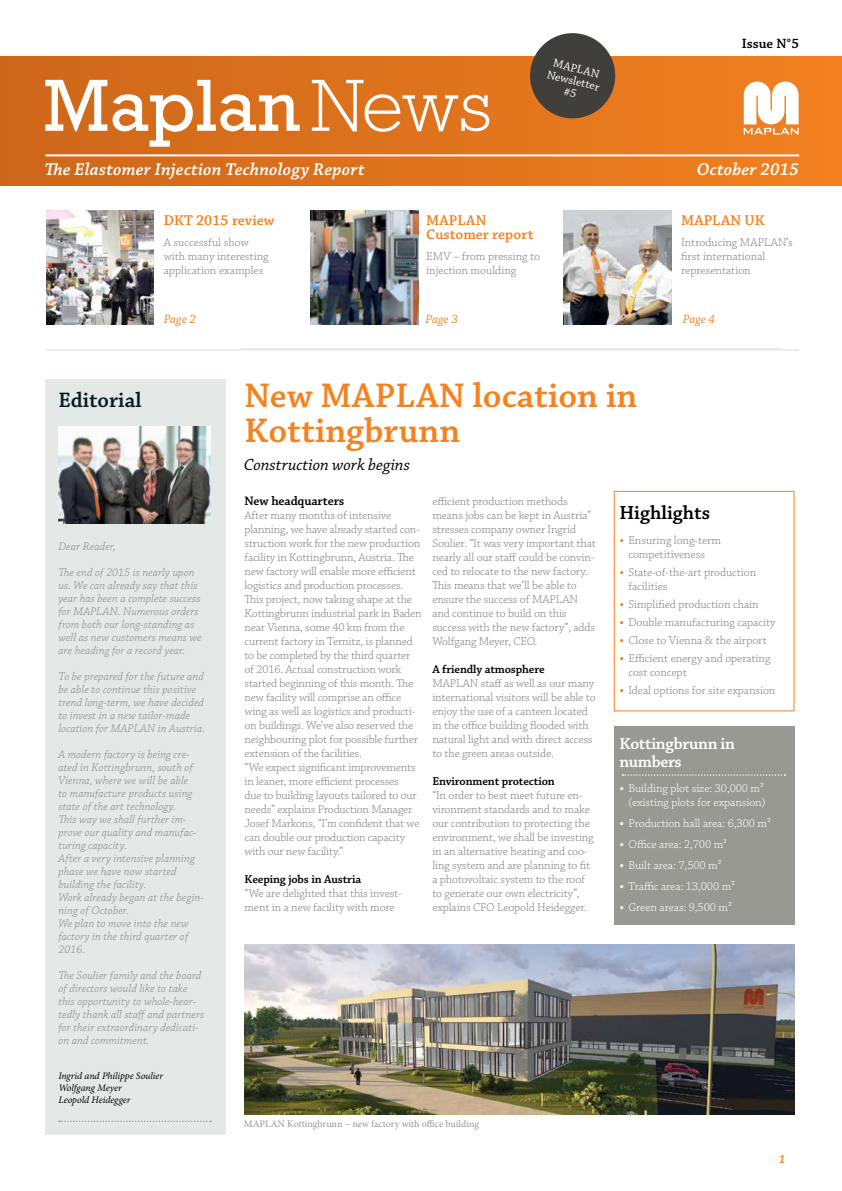
<style>
.page{position:relative;width:842px;height:1191px;background:#fff}
.page>*{position:absolute;margin:0;border:0;box-sizing:border-box;transform-origin:0 0}
.t1{font:600 36px/35px "Chaparral Pro";color:#f58220}
.t2{font:600 22px "Chaparral Pro";color:#081c24}
.t3{font:600 20px "Chaparral Pro";color:#000}
.t4{font:italic 600 18px "Chaparral Pro";letter-spacing:.01em;color:#fff}
.t5{font:italic 17px "Chaparral Pro";color:#000}
.t6{font:600 17px/18px "Chaparral Pro";letter-spacing:-.02em;color:#fff}
.t7{font:600 15px/14px "Chaparral Pro";color:#f58220}
.t8{font:600 14.2px "Chaparral Pro";color:#000}
.t9{font:600 13px "Chaparral Pro";letter-spacing:-.01em;color:#000}
.t10{font:italic 12.8px "Chaparral Pro";letter-spacing:.005em;color:#f58220}
.t11{font:300 12px/14px "Chaparral Pro";letter-spacing:-.01em;color:#808285}
.t12{font:300 12px/14px "Chaparral Pro";letter-spacing:-.005em;color:#fff;text-align:right}
.t13{font:600 12px "Chaparral Pro";letter-spacing:-.01em;color:#000}
.t14{font:12px/12.5px "Chaparral Pro";color:#fff;text-align:center}
.t15{font:italic 12px "Chaparral Pro";color:#f58220}
.t16{font:italic 300 11.7px/13px "Chaparral Pro";letter-spacing:.01em;color:#888983}
.t17{font:italic 10px/12px "Minion Pro";letter-spacing:-.005em;color:#000}
.t18{font:10px "Minion Pro";color:#939598}
.s1{font-size:17px;color:#f58220}
.s2{font-size:17px}
</style>
<div class="page">
<div style="left:614px;top:726px;width:180px;height:199px;background:#989993"></div>
<div style="left:0;top:57px;width:842px;height:129px;background:linear-gradient(to right,#cd671a,#f1801f)"></div>
<hr style="left:45px;top:154px;width:754px;height:2px;background:#fff">
<svg style="left:744px;top:81px;width:55px;height:54px"></svg>
<div style="left:45px;top:379px;width:181px;height:756px;background:#e4e8e7"></div>
<img style="left:58px;top:426px;width:153px;height:97px">
<svg style="left:59px;top:1120px;width:152px;height:2px"></svg>
<hr style="left:45px;top:349px;width:754px;height:2px;background:#e4e8e7">
<svg style="left:45px;top:80px;width:444px;height:67px"></svg>
<img style="left:46px;top:211px;width:108px;height:113px">
<img style="left:563px;top:211px;width:108px;height:113px">
<img style="left:310px;top:211px;width:108px;height:113px">
<img style="left:244px;top:944px;width:550px;height:170px">
<hr style="left:241px;top:348px;width:540px;height:1px;background:#e4e8e7">
<div style="left:614px;top:491px;width:180px;height:220px;border:1px solid #f58220"></div>
<svg style="left:622px;top:774px;width:163px;height:1px"></svg>
<svg style="left:388px;top:1012px;width:10px;height:12px"></svg>
<div style="left:530px;top:33px;width:85px;height:85px;background:#403f3b;border-radius:50%"></div>
<h3 class="t4" style="left:45px;top:159px;width:321px">The Elastomer Injection Technology Report</h3>
<p class="t14" style="left:552px;top:56px;width:55px;rotate:14deg">MAPLAN<br>Newsletter #5</p>
<p class="t8" style="left:742px;top:35px;width:59px">Issue N°5</p>
<h3 class="t4" style="left:697px;top:159px;width:104px">October 2015</h3>
<p class="t7" style="left:164px;top:213px;width:112px">DKT 2015 review</p>
<p class="t11" style="left:164px;top:235px;width:106px">A successful show with many interesting application examples</p>
<p class="t10" style="left:164px;top:312px;width:34px">Page 2</p>
<p class="t10" style="left:426px;top:312px;width:34px">Page 3</p>
<p class="t10" style="left:683px;top:312px;width:34px">Page 4</p>
<p class="t7" style="left:426px;top:213px;width:109px">MAPLAN<br>Customer report</p>
<p class="t11" style="left:426px;top:249px;width:115px">EMV – from pressing to injection moulding</p>
<p class="t7" style="left:681px;top:213px;width:85px">MAPLAN UK</p>
<p class="t11" style="left:681px;top:235px;width:113px">Introducing MAPLAN’s first international representation</p>
<h2 class="t2" style="left:58px;top:387px;width:85px">Editorial</h2>
<h1 class="t1" style="left:244px;top:379px;width:394px">New MAPLAN location in<br>Kottingbrunn</h1>
<p class="t16" style="left:58px;top:540px;width:59px">Dear Reader,</p>
<p class="t16" style="left:58px;top:566px;width:145px">The end of 2015 is nearly upon us. We can already say that this year has been a complete success for MAPLAN. Numerous orders from both our long-standing as well as new customers means we are heading for a record year.</p>
<p class="t16" style="left:58px;top:670px;width:148px">To be prepared for the future and be able to continue this positive trend long-term, we have decided to invest in a new tailor-made location for MAPLAN in Austria.</p>
<p class="t16" style="left:58px;top:748px;width:147px">A modern factory is being cre&shy;ated in Kottingbrunn, south of<br>Vienna, where we will be able<br>to manufacture products using state of the art technology.<br>This way we shall further im&shy;prove our quality and manufac&shy;turing capacity.<br>After a very intensive planning phase we have now started building the facility.<br>Work already began at the begin&shy;ning of October.<br>We plan to move into the new factory in the third quarter of<br>2016.</p>
<p class="t16" style="left:58px;top:969px;width:147px">The Soulier family and the board of directors would like to take this opportunity to whole-hear&shy;tedly thank all staff and partners for their extraordinary dedicati&shy;on and commitment.</p>
<p class="t17" style="left:58px;top:1069px;width:106px">Ingrid and Philippe Soulier<br>Wolfgang Meyer<br>Leopold Heidegger</p>
<h3 class="t5" style="left:244px;top:455px;width:168px">Construction work begins</h3>
<p class="t9" style="left:244px;top:493px;width:101px">New headquarters</p>
<p class="t11" style="left:244px;top:508px;width:179px">After many months of intensive planning, we have already started con&shy;struction work for the new production facility in Kottingbrunn, Austria. The new factory will enable more efficient logistics and production processes.<br>This project, now taking shape at the Kottingbrunn industrial park in Baden near Vienna, some 40 km from the current factory in Ternitz, is planned to be completed by the third quarter of 2016. Actual construction work started beginning of this month. The new facility will comprise an office wing as well as logistics and producti&shy;on buildings. We’ve also reserved the neighbouring plot for possible further extension of the facilities.<br>“We expect significant improvements in leaner, more efficient processes<br>due to building layouts tailored to our needs” explains Production Manager Josef Markons, “I’m confident that we can double our production capacity with our new facility.”</p>
<p class="t13" style="left:244px;top:872px;width:118px">Keeping jobs in Austria</p>
<p class="t11" style="left:244px;top:887px;width:159px">“We are delighted that this invest&shy;ment in a new facility with more</p>
<p class="t11" style="left:432px;top:495px;width:165px">efficient production methods means jobs can be kept in Austria” stresses company owner Ingrid<br>Soulier. “It was very important that nearly all our staff could be convin&shy;ced to relocate to the new factory.<br>This means that we’ll be able to ensure the success of MAPLAN and continue to build on this success with the new factory”, adds<br>Wolfgang Meyer, CEO.</p>
<p class="t13" style="left:432px;top:662px;width:114px">A friendly atmosphere</p>
<p class="t11" style="left:432px;top:677px;width:165px">MAPLAN staff as well as our many international visitors will be able to enjoy the use of a canteen located in the office building flooded with natural light and with direct access to the green areas outside.</p>
<p class="t13" style="left:432px;top:774px;width:124px">Environment protection</p>
<p class="t11" style="left:432px;top:789px;width:163px">“In order to best meet future en&shy;vironment standards and to make our contribution to protecting the environment, we shall be investing in an alternative heating and coo&shy;ling system and are planning to fit a photovoltaic system to the roof to generate our own electricity”, explains CFO Leopold Heidegger.</p>
<h3 class="t3" style="left:619px;top:501px;width:92px">Highlights</h3>
<p class="t11" style="left:619px;top:533px;width:103px;text-align:center"><span class="s1">•</span> Ensuring long-term competitiveness</p>
<p class="t11" style="left:628px;top:565px;width:129px;text-indent:-9px"><span class="s1">•</span> State-of-the-art production facilities</p>
<p class="t11" style="left:619px;top:598px;width:141px"><span class="s1">•</span> Simplified production chain</p>
<p class="t11" style="left:619px;top:616px;width:158px"><span class="s1">•</span> Double manufacturing capacity</p>
<p class="t11" style="left:619px;top:634px;width:149px"><span class="s1">•</span> Close to Vienna &amp; the airport</p>
<p class="t11" style="left:628px;top:652px;width:143px;text-indent:-9px"><span class="s1">•</span> Efficient energy and operating cost concept</p>
<p class="t11" style="left:619px;top:684px;width:158px"><span class="s1">•</span> Ideal options for site expansion</p>
<h3 class="t6" style="left:619px;top:735px;width:117px">Kottingbrunn in numbers</h3>
<p class="t12" style="left:619px;top:781px;width:147px"><span class="s2">•</span> Building plot size: 30,000 m² (existing plots for expansion)</p>
<p class="t12" style="left:619px;top:816px;width:153px"><span class="s2">•</span> Production hall area: 6,300 m²</p>
<p class="t12" style="left:619px;top:837px;width:109px"><span class="s2">•</span> Office area: 2,700 m²</p>
<p class="t12" style="left:619px;top:858px;width:104px"><span class="s2">•</span> Built area: 7,500 m²</p>
<p class="t12" style="left:619px;top:879px;width:117px"><span class="s2">•</span> Traffic area: 13,000 m²</p>
<p class="t12" style="left:619px;top:900px;width:114px"><span class="s2">•</span> Green areas: 9,500 m²</p>
<p class="t18" style="left:244px;top:1117px;width:237px">MAPLAN Kottingbrunn – new factory with office building</p>
<p class="t15" style="left:779px;top:1152px;width:8px">1</p>
</div>
